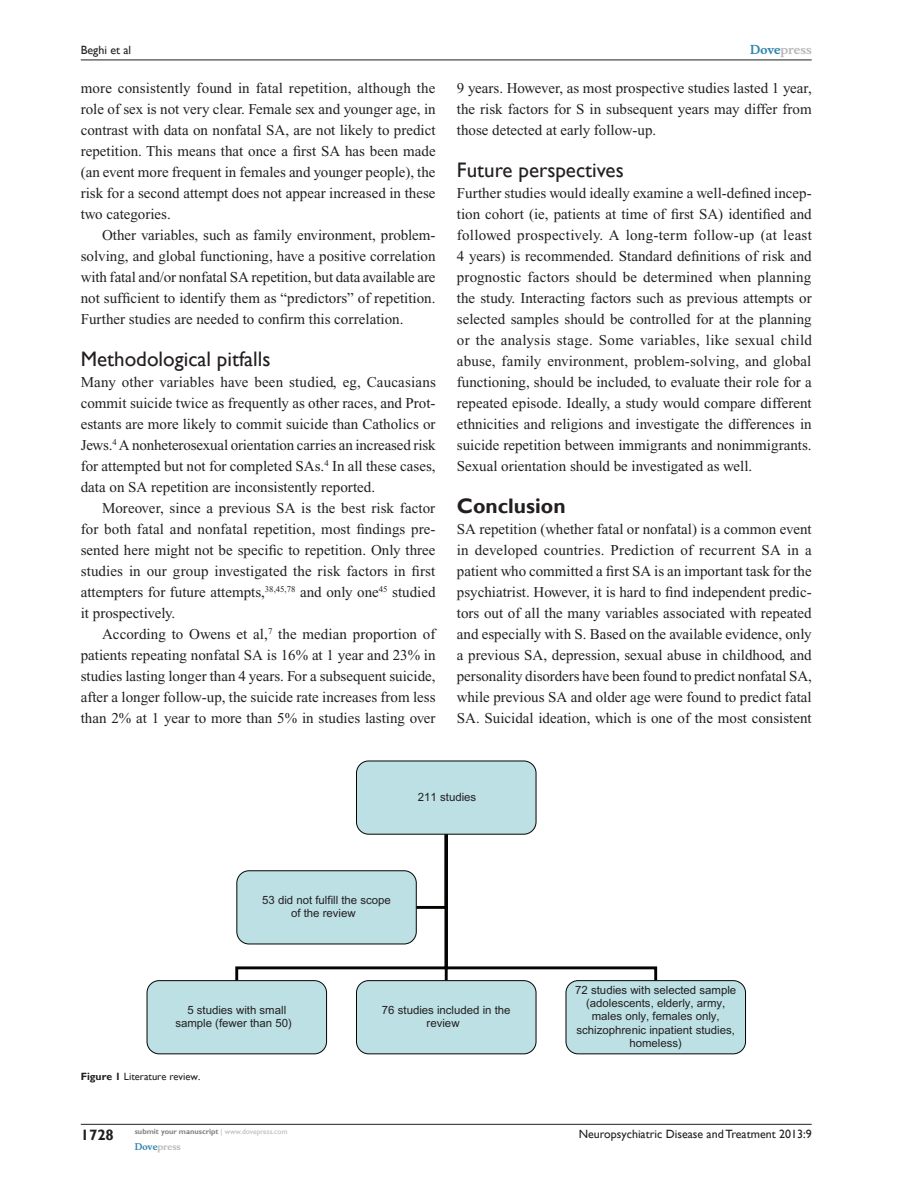
<style>
.page{position:relative;width:918px;height:1188px;background:#fff}
.page>*{position:absolute;margin:0;border:0;box-sizing:border-box;transform-origin:0 0}
.t1{font:21px "Gill Sans";color:#231f20}
.t2{font:700 21px "Gill Sans";color:#231f20}
.TxF{font:15px/21px "Times New Roman";color:#231f20;text-align:justify}
.Tx{font:15px/21px "Times New Roman";color:#231f20;text-align:justify}
.t3{font:700 15px "Gill Sans";color:#231f20}
.t4{font:12px "Gill Sans";color:#231f20}
.t5{font:700 12px "Musee";color:#b8b9bc}
.t6{font:11.4px/13px "Arial";color:#231f20;text-align:center}
.FC{font:10.5px "Gill Sans";color:#231f20}
.t7{font:700 9px "Musee";color:#b8b9bc}
.t8{font:700 7.5px "Gill Sans";color:#808285}
.s1{color:#3485ae}
.s2{font-weight:700}
.s3{font-weight:400;color:#b8b9bc}
</style>
<div class="page">
<hr style="left:81px;top:1124px;width:731px;height:1px;background:#231f20">
<hr style="left:81px;top:60px;width:731px;height:1px;background:#231f20">
<svg style="left:235px;top:831px;width:423px;height:153px"></svg>
<div style="left:357px;top:761px;width:179px;height:73px;background:#bce0e4;border-radius:12px"></div>
<div style="left:356px;top:760px;width:181px;height:75px;border:1px solid #040503;border-radius:12px"></div>
<div style="left:147px;top:981px;width:180px;height:73px;background:#bce0e4;border-radius:12px"></div>
<div style="left:147px;top:980px;width:180px;height:74px;border:1px solid #040503;border-radius:12px"></div>
<div style="left:357px;top:981px;width:179px;height:73px;background:#bce0e4;border-radius:12px"></div>
<div style="left:356px;top:980px;width:181px;height:74px;border:1px solid #040503;border-radius:12px"></div>
<div style="left:566px;top:981px;width:180px;height:73px;background:#bce0e4;border-radius:12px"></div>
<div style="left:566px;top:980px;width:180px;height:74px;border:1px solid #040503;border-radius:12px"></div>
<div style="left:237px;top:871px;width:179px;height:73px;background:#bce0e4;border-radius:12px"></div>
<div style="left:236px;top:870px;width:181px;height:74px;border:1px solid #040503;border-radius:12px"></div>
<p class="t4" style="left:81px;top:43px;width:52px">Beghi et al</p>
<p class="TxF" style="left:81px;top:77px;width:356px">more consistently found in fatal repetition, although the role of sex is not very clear. Female sex and younger age, in contrast with data on nonfatal SA, are not likely to predict repetition. This means that once a first SA has been made (an event more frequent in females and younger people), the risk for a second attempt does not appear increased in these two categories.</p>
<p class="Tx" style="left:81px;top:224px;width:356px;text-indent:21px">Other variables, such as family environment, problem&shy;solving, and global functioning, have a positive correlation with fatal and/or nonfatal SA repetition, but data available are not sufficient to identify them as “predictors” of repetition.<br>Further studies are needed to confirm this correlation.</p>
<h2 class="t1" style="left:81px;top:346px;width:191px">Methodological pitfalls</h2>
<p class="TxF" style="left:81px;top:371px;width:357px">Many other variables have been studied, eg, Caucasians commit suicide twice as frequently as other races, and Prot&shy;estants are more likely to commit suicide than Catholics or Jews.<sup>4</sup> A nonheterosexual orientation carries an increased risk for attempted but not for completed SAs.<sup>4</sup> In all these cases, data on SA repetition are inconsistently reported.</p>
<p class="Tx" style="left:81px;top:497px;width:356px;text-indent:21px">Moreover, since a previous SA is the best risk factor for both fatal and nonfatal repetition, most findings pre&shy;sented here might not be specific to repetition. Only three studies in our group investigated the risk factors in first attempters for future attempts,<sup>38,45,78</sup> and only one<sup>45</sup> studied it prospectively.</p>
<p class="Tx" style="left:81px;top:623px;width:356px;text-indent:21px">According to Owens et al,<sup>7</sup> the median proportion of patients repeating nonfatal SA is 16% at 1 year and 23% in studies lasting longer than 4 years. For a subsequent suicide, after a longer follow-up, the suicide rate increases from less than 2% at 1 year to more than 5% in studies lasting over</p>
<p class="t5" style="left:750px;top:43px;width:63px"><span class="s1">Dove</span>press</p>
<p class="Tx" style="left:457px;top:77px;width:356px">9 years. However, as most prospective studies lasted 1 year, the risk factors for S in subsequent years may differ from those detected at early follow-up.</p>
<h2 class="t1" style="left:457px;top:158px;width:168px">Future perspectives</h2>
<p class="TxF" style="left:457px;top:183px;width:357px">Further studies would ideally examine a well-defined incep&shy;tion cohort (ie, patients at time of first SA) identified and followed prospectively. A long-term follow-up (at least 4 years) is recommended. Standard definitions of risk and prognostic factors should be determined when planning the study. Interacting factors such as previous attempts or selected samples should be controlled for at the planning or the analysis stage. Some variables, like sexual child abuse, family environment, problem-solving, and global functioning, should be included, to evaluate their role for a repeated episode. Ideally, a study would compare different ethnicities and religions and investigate the differences in suicide repetition between immigrants and nonimmigrants.<br>Sexual orientation should be investigated as well.</p>
<h1 class="t2" style="left:457px;top:493px;width:110px">Conclusion</h1>
<p class="TxF" style="left:457px;top:518px;width:357px">SA repetition (whether fatal or nonfatal) is a common event in developed countries. Prediction of recurrent SA in a patient who committed a first SA is an important task for the psychiatrist. However, it is hard to find independent predic&shy;tors out of all the many variables associated with repeated and especially with S. Based on the available evidence, only a previous SA, depression, sexual abuse in childhood, and personality disorders have been found to predict nonfatal SA, while previous SA and older age were found to predict fatal SA. Suicidal ideation, which is one of the most consistent</p>
<p class="t6" style="left:418px;top:790px;width:60px">211 studies</p>
<p class="t6" style="left:262px;top:894px;width:130px">53 did not fulfill the scope of the review</p>
<p class="t6" style="left:175px;top:1004px;width:118px">5 studies with small sample (fewer than 50)</p>
<p class="t6" style="left:382px;top:1004px;width:130px">76 studies included in the review</p>
<p class="FC" style="left:81px;top:1070px;width:121px"><span class="s2">Figure 1</span> Literature review.</p>
<p class="t3" style="left:81px;top:1126px;width:35px">1728</p>
<p class="t8" style="left:135px;top:1127px;width:154px">submit your manuscript <span class="s3">| www.dovepress.com</span></p>
<p class="t7" style="left:135px;top:1141px;width:48px"><span class="s1">Dove</span>press</p>
<p class="t6" style="left:575px;top:984px;width:162px">72 studies with selected sample (adolescents, elderly, army, males only, females only, schizophrenic inpatient studies, homeless)</p>
<p class="t4" style="left:579px;top:1127px;width:235px">Neuropsychiatric Disease and Treatment 2013:9</p>
</div>
